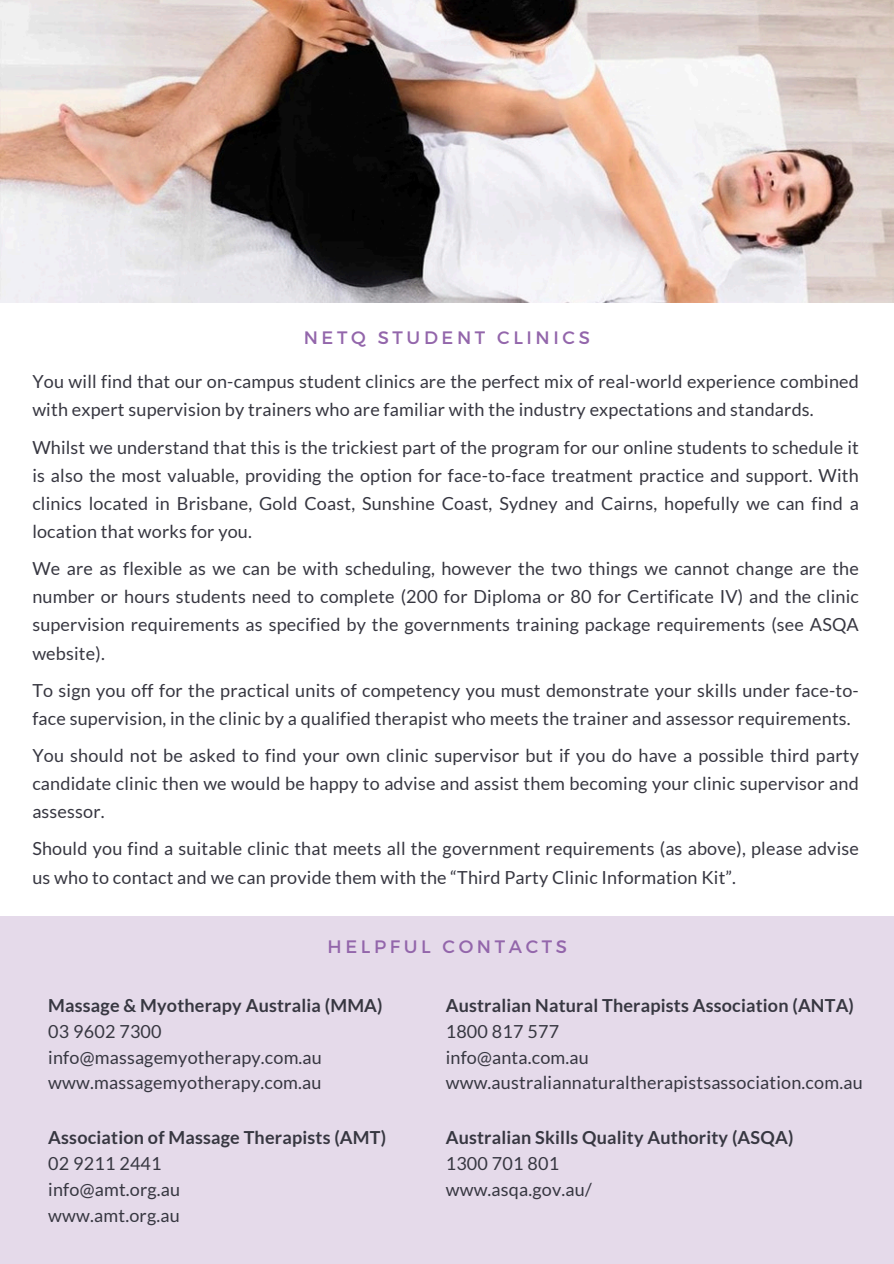
<style>
.page{position:relative;width:894px;height:1264px;background:#fff}
.page>*{position:absolute;margin:0;border:0;box-sizing:border-box;transform-origin:0 0}
.t1{font:18px/28.2px "Lato";letter-spacing:.01em;color:#373741}
.t2{font:700 18px "Lato";letter-spacing:.01em;color:#373741}
.t3{font:18px "Montserrat";letter-spacing:.2em;color:#9366ab}
</style>
<div class="page">
<div style="left:0;top:916px;width:893px;height:347px;background:#e5daea"></div>
<img style="left:0;top:0;width:893px;height:302px">
<p class="t3" style="left:304px;top:325px;width:287px">NETQ STUDENT CLINICS</p>
<p class="t1" style="left:32px;top:367px;width:827px">You will find that our on-campus student clinics are the perfect mix of real-world experience combined with expert supervision by trainers who are familiar with the industry expectations and standards.</p>
<p class="t1" style="left:32px;top:432px;width:827px;text-align:justify">Whilst we understand that this is the trickiest part of the program for our online students to schedule it is also the most valuable, providing the option for face-to-face treatment practice and support. With clinics located in Brisbane, Gold Coast, Sunshine Coast, Sydney and Cairns, hopefully we can find a location that works for you.</p>
<p class="t1" style="left:32px;top:554px;width:827px;text-align:justify">We are as flexible as we can be with scheduling, however the two things we cannot change are the number or hours students need to complete (200 for Diploma or 80 for Certificate IV) and the clinic supervision requirements as specified by the governments training package requirements (see ASQA website).</p>
<p class="t1" style="left:32px;top:675px;width:827px">To sign you off for the practical units of competency you must demonstrate your skills under face-to&shy;face supervision, in the clinic by a qualified therapist who meets the trainer and assessor requirements.</p>
<p class="t1" style="left:32px;top:741px;width:827px;text-align:justify">You should not be asked to find your own clinic supervisor but if you do have a possible third party candidate clinic then we would be happy to advise and assist them becoming your clinic supervisor and assessor.</p>
<p class="t1" style="left:32px;top:834px;width:827px">Should you find a suitable clinic that meets all the government requirements (as above), please advise us who to contact and we can provide them with the “Third Party Clinic Information Kit”.</p>
<h1 class="t3" style="left:327px;top:935px;width:241px">HELPFUL CONTACTS</h1>
<p class="t2" style="left:48px;top:993px;width:336px">Massage &amp; Myotherapy Australia (MMA)</p>
<p class="t1" style="left:48px;top:1016px;width:115px">03 9602 7300</p>
<p class="t1" style="left:48px;top:1042px;width:275px">info@massagemyotherapy.com.au</p>
<p class="t1" style="left:48px;top:1068px;width:274px">www.massagemyotherapy.com.au</p>
<p class="t2" style="left:48px;top:1126px;width:339px">Association of Massage Therapists (AMT)</p>
<p class="t1" style="left:48px;top:1149px;width:115px">02 9211 2441</p>
<h1 class="t1" style="left:48px;top:1174px;width:133px">info@amt.org.au</h1>
<p class="t1" style="left:48px;top:1200px;width:133px">www.amt.org.au</p>
<p class="t2" style="left:445px;top:993px;width:409px">Australian Natural Therapists Association (ANTA)</p>
<p class="t1" style="left:445px;top:1016px;width:115px">1800 817 577</p>
<p class="t1" style="left:445px;top:1042px;width:145px">info@anta.com.au</p>
<p class="t1" style="left:445px;top:1068px;width:418px">www.australiannaturaltherapistsassociation.com.au</p>
<p class="t2" style="left:445px;top:1126px;width:349px">Australian Skills Quality Authority (ASQA)</p>
<p class="t1" style="left:445px;top:1149px;width:115px">1300 701 801</p>
<p class="t1" style="left:445px;top:1174px;width:147px">www.asqa.gov.au/</p>
</div>
